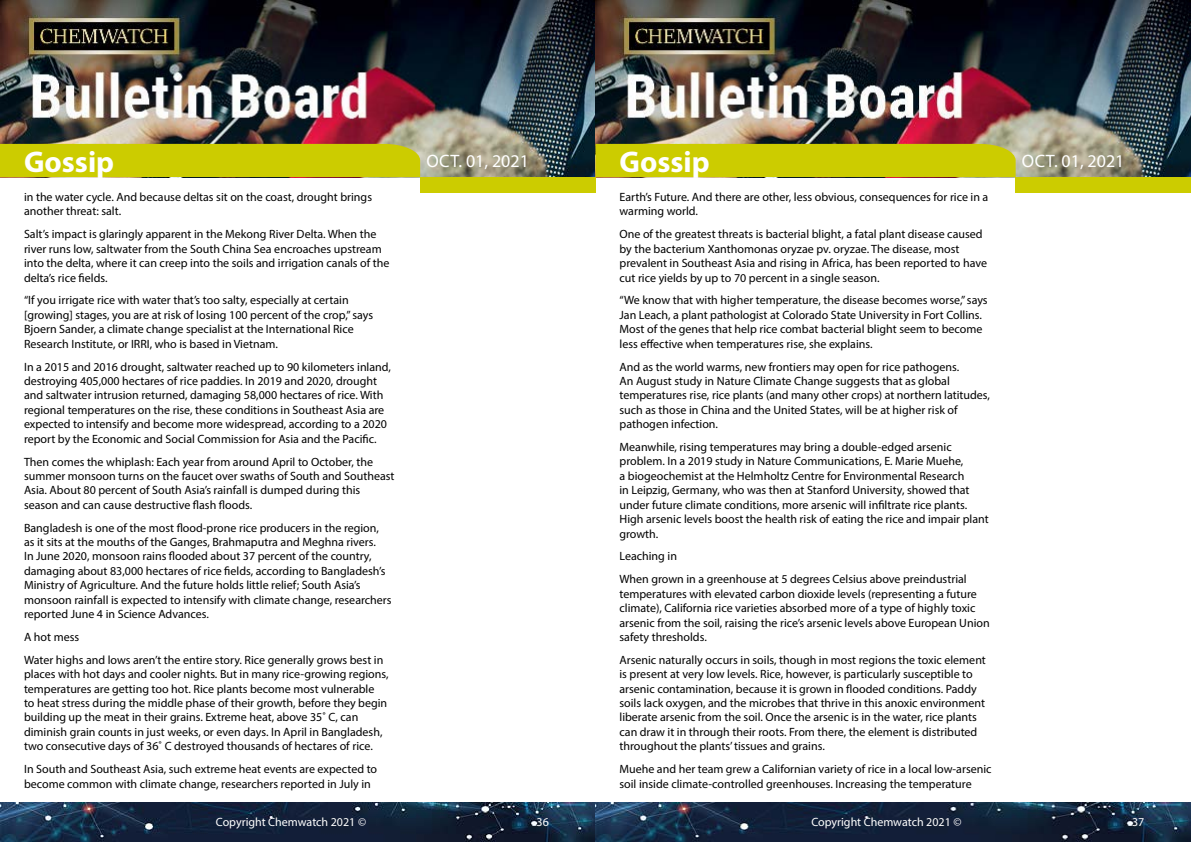
<style>
.page{position:relative;width:1191px;height:842px;background:#fff}
.page>*{position:absolute;margin:0;border:0;box-sizing:border-box;transform-origin:0 0}
.t1{font:700 30px "Myriad Pro";color:#fff}
.t2{font:18px "Myriad Pro";color:#fff}
.t3{font:12px/14.4px "Myriad Pro";color:#000}
.t4{font:12px "Myriad Pro";color:#fff}
</style>
<div class="page">
<img style="left:0;top:0;width:1191px;height:177px">
<div style="left:420px;top:177px;width:175px;height:15px;background:#cc0"></div>
<div style="left:1015px;top:177px;width:176px;height:15px;background:#cc0"></div>
<div style="left:0;top:144px;width:420px;height:33px;background:#cc0"></div>
<div style="left:595px;top:144px;width:420px;height:33px;background:#cc0"></div>
<img style="left:0;top:802px;width:1191px;height:40px">
<h1 class="t1" style="left:24px;top:142px;width:92px">Gossip</h1>
<h2 class="t2" style="left:426px;top:150px;width:104px">Oct. 01, 2021</h2>
<h1 class="t1" style="left:619px;top:142px;width:92px">Gossip</h1>
<h2 class="t2" style="left:1022px;top:150px;width:104px">Oct. 01, 2021</h2>
<p class="t3" style="left:619px;top:190px;width:370px">Earth’s Future. And there are other, less obvious, consequences for rice in a warming world.</p>
<p class="t3" style="left:619px;top:227px;width:369px">One of the greatest threats is bacterial blight, a fatal plant disease caused by the bacterium Xanthomonas oryzae pv. oryzae. The disease, most prevalent in Southeast Asia and rising in Africa, has been reported to have cut rice yields by up to 70 percent in a single season.</p>
<p class="t3" style="left:619px;top:293px;width:370px">“We know that with higher temperature, the disease becomes worse,” says Jan Leach, a plant pathologist at Colorado State University in Fort Collins.<br>Most of the genes that help rice combat bacterial blight seem to become less effective when temperatures rise, she explains.</p>
<p class="t3" style="left:619px;top:359px;width:372px">And as the world warms, new frontiers may open for rice pathogens.<br>An August study in Nature Climate Change suggests that as global temperatures rise, rice plants (and many other crops) at northern latitudes, such as those in China and the United States, will be at higher risk of pathogen infection.</p>
<p class="t3" style="left:619px;top:440px;width:371px">Meanwhile, rising temperatures may bring a double-edged arsenic problem. In a 2019 study in Nature Communications, E. Marie Muehe,<br>a biogeochemist at the Helmholtz Centre for Environmental Research<br>in Leipzig, Germany, who was then at Stanford University, showed that under future climate conditions, more arsenic will infiltrate rice plants.<br>High arsenic levels boost the health risk of eating the rice and impair plant growth.</p>
<p class="t3" style="left:619px;top:545px;width:349px;line-height:22.9px">Leaching in<br>When grown in a greenhouse at 5 degrees Celsius above preindustrial</p>
<p class="t3" style="left:619px;top:586px;width:372px">temperatures with elevated carbon dioxide levels (representing a future climate), California rice varieties absorbed more of a type of highly toxic arsenic from the soil, raising the rice’s arsenic levels above European Union safety thresholds.</p>
<p class="t3" style="left:619px;top:652px;width:368px">Arsenic naturally occurs in soils, though in most regions the toxic element is present at very low levels. Rice, however, is particularly susceptible to arsenic contamination, because it is grown in flooded conditions. Paddy soils lack oxygen, and the microbes that thrive in this anoxic environment liberate arsenic from the soil. Once the arsenic is in the water, rice plants can draw it in through their roots. From there, the element is distributed throughout the plants’ tissues and grains.</p>
<p class="t3" style="left:619px;top:762px;width:373px">Muehe and her team grew a Californian variety of rice in a local low-arsenic soil inside climate-controlled greenhouses. Increasing the temperature</p>
<p class="t3" style="left:24px;top:190px;width:349px">in the water cycle. And because deltas sit on the coast, drought brings another threat: salt.</p>
<p class="t3" style="left:24px;top:227px;width:367px">Salt’s impact is glaringly apparent in the Mekong River Delta. When the river runs low, saltwater from the South China Sea encroaches upstream into the delta, where it can creep into the soils and irrigation canals of the delta’s rice fields.</p>
<p class="t3" style="left:24px;top:293px;width:350px">“If you irrigate rice with water that’s too salty, especially at certain [growing] stages, you are at risk of losing 100 percent of the crop,” says Bjoern Sander, a climate change specialist at the International Rice Research Institute, or IRRI, who is based in Vietnam.</p>
<p class="t3" style="left:24px;top:359px;width:368px">In a 2015 and 2016 drought, saltwater reached up to 90 kilometers inland, destroying 405,000 hectares of rice paddies. In 2019 and 2020, drought and saltwater intrusion returned, damaging 58,000 hectares of rice. With regional temperatures on the rise, these conditions in Southeast Asia are expected to intensify and become more widespread, according to a 2020 report by the Economic and Social Commission for Asia and the Pacific.</p>
<p class="t3" style="left:24px;top:454px;width:372px">Then comes the whiplash: Each year from around April to October, the summer monsoon turns on the faucet over swaths of South and Southeast Asia. About 80 percent of South Asia’s rainfall is dumped during this season and can cause destructive flash floods.</p>
<p class="t3" style="left:24px;top:520px;width:369px">Bangladesh is one of the most flood-prone rice producers in the region, as it sits at the mouths of the Ganges, Brahmaputra and Meghna rivers.<br>In June 2020, monsoon rains flooded about 37 percent of the country, damaging about 83,000 hectares of rice fields, according to Bangladesh’s Ministry of Agriculture. And the future holds little relief; South Asia’s monsoon rainfall is expected to intensify with climate change, researchers reported June 4 in Science Advances.</p>
<p class="t3" style="left:24px;top:625px;width:361px;line-height:22.9px">A hot mess<br>Water highs and lows aren’t the entire story. Rice generally grows best in</p>
<p class="t3" style="left:24px;top:667px;width:366px">places with hot days and cooler nights. But in many rice-growing regions, temperatures are getting too hot. Rice plants become most vulnerable<br>to heat stress during the middle phase of their growth, before they begin building up the meat in their grains. Extreme heat, above 35˚ C, can diminish grain counts in just weeks, or even days. In April in Bangladesh, two consecutive days of 36˚ C destroyed thousands of hectares of rice.</p>
<p class="t3" style="left:24px;top:762px;width:355px">In South and Southeast Asia, such extreme heat events are expected to become common with climate change, researchers reported in July in</p>
<p class="t4" style="left:216px;top:815px;width:152px">Copyright Chemwatch 2021 ©</p>
<p class="t4" style="left:536px;top:815px;width:14px">36</p>
<p class="t4" style="left:811px;top:815px;width:152px">Copyright Chemwatch 2021 ©</p>
<p class="t4" style="left:1132px;top:815px;width:14px">37</p>
</div>
